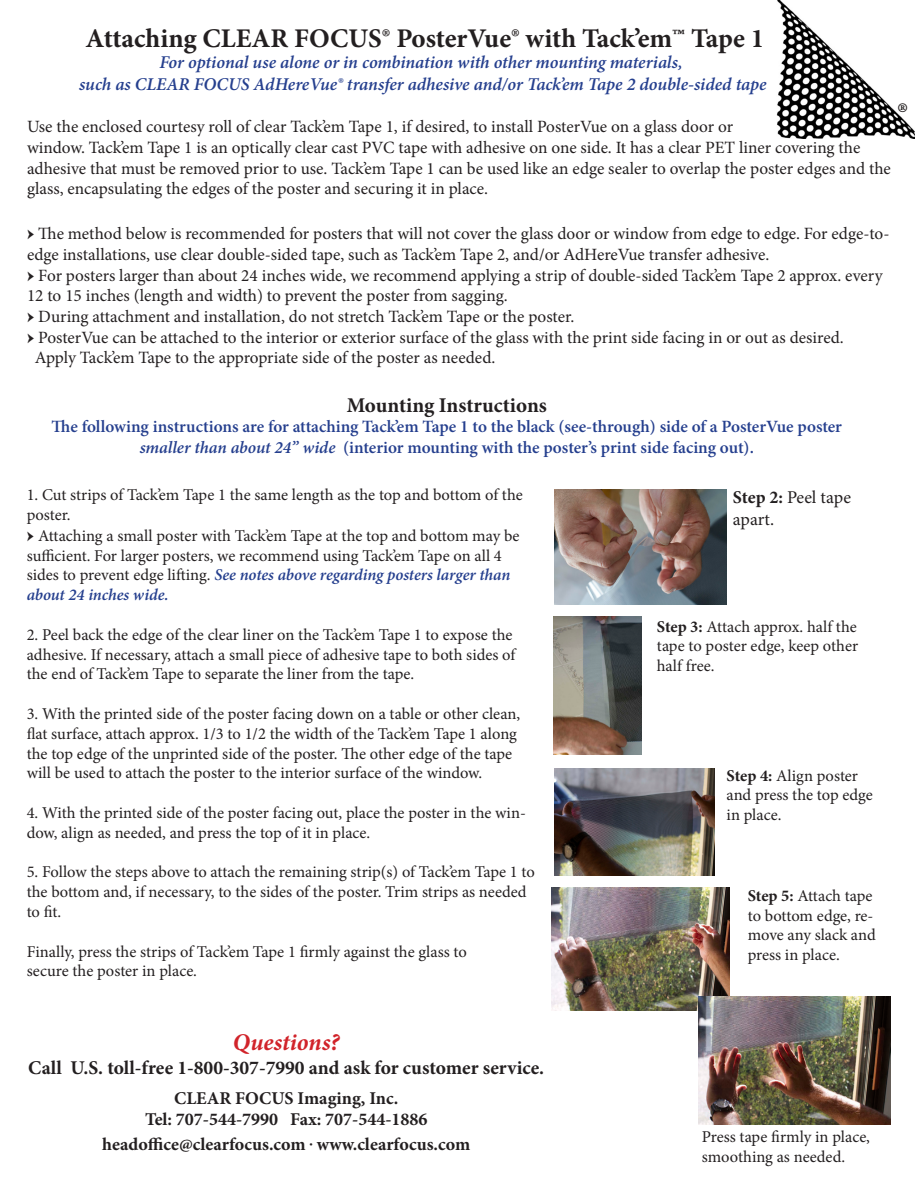
<style>
.page{position:relative;width:918px;height:1188px;background:#fff}
.page>*{position:absolute;margin:0;border:0;box-sizing:border-box;transform-origin:0 0}
.t1{font:34.5px "Minion Pro";color:#231f20}
.t2{font:700 27px "Minion Pro";color:#231f20}
.t3{font:italic 700 24px "Minion Pro";letter-spacing:.005em;color:#d1232a}
.t4{font:700 21px "Minion Pro";letter-spacing:-.005em;color:#231f20}
.t5{font:700 19.5px "Minion Pro";color:#231f20}
.t6{font:italic 600 18px/21.6px "Minion Pro";letter-spacing:-.005em;color:#253f8e;text-align:center}
.t7{font:700 18px "Minion Pro";color:#231f20}
.t8{font:18px/21.6px "Minion Pro";color:#231f20}
.t9{font:17.25px/20.7px "Minion Pro";color:#231f20}
.t10{font:600 17.25px/20.7px "Minion Pro";color:#253f8e;text-align:center}
.t11{font:16.5px/19.8px "Minion Pro";color:#231f20}
.s1{font-style:italic}
.s2{font-size:17.25px}
.s3{font-weight:600;font-style:italic;color:#253f8e}
.s4{font-weight:700}
</style>
<div class="page">
<img style="left:777px;top:0;width:138px;height:138px">
<img style="left:554px;top:489px;width:173px;height:115px">
<img style="left:553px;top:617px;width:88px;height:138px">
<img style="left:554px;top:769px;width:160px;height:106px">
<img style="left:551px;top:888px;width:179px;height:122px">
<img style="left:699px;top:996px;width:192px;height:128px">
<p class="t2" style="left:86px;top:19px;width:680px">Attaching CLEAR FOCUS® PosterVue® with Tack’em™ Tape 1</p>
<p class="t6" style="left:79px;top:51px;width:689px">For optional use alone or in combination with other mounting materials,<br>such as CLEAR FOCUS AdHereVue® transfer adhesive and/or Tack’em Tape 2 double-sided tape</p>
<p class="t9" style="left:27px;top:116px;width:865px">Use the enclosed courtesy roll of clear Tack’em Tape 1, if desired, to install PosterVue on a glass door or<br>window. Tack’em Tape 1 is an optically clear cast PVC tape with adhesive on one side. It has a clear PET liner covering the adhesive that must be removed prior to use. Tack’em Tape 1 can be used like an edge sealer to overlap the poster edges and the glass, encapsulating the edges of the poster and securing it in place.</p>
<p class="t9" style="left:27px;top:223px;width:864px">→ The method below is recommended for posters that will not cover the glass door or window from edge to edge. For edge-to&shy;edge installations, use clear double-sided tape, such as Tack’em Tape 2, and/or AdHereVue transfer adhesive.</p>
<p class="t9" style="left:27px;top:265px;width:857px">→ For posters larger than about 24 inches wide, we recommend applying a strip of double-sided Tack’em Tape 2 approx. every<br>12 to 15 inches (length and width) to prevent the poster from sagging.</p>
<p class="t9" style="left:27px;top:306px;width:549px">→ During attachment and installation, do not stretch Tack’em Tape or the poster.</p>
<p class="t9" style="left:27px;top:327px;width:818px">→ PosterVue can be attached to the interior or exterior surface of the glass with the print side facing in or out as desired.</p>
<p class="t9" style="left:35px;top:348px;width:462px">Apply Tack’em Tape to the appropriate side of the poster as needed.</p>
<p class="t1" style="left:897px;top:92px;width:13px">®</p>
<p class="t4" style="left:347px;top:390px;width:202px">Mounting Instructions</p>
<p class="t10" style="left:52px;top:416px;width:792px">The following instructions are for attaching Tack’em Tape 1 to the black (see-through) side of a PosterVue poster <span class="s1">smaller than about 24” wide</span> (interior mounting with the poster’s print side facing out).</p>
<p class="t11" style="left:27px;top:485px;width:498px">1. Cut strips of Tack’em Tape 1 the same length as the top and bottom of the poster.</p>
<p class="t11" style="left:27px;top:526px;width:494px"><span class="s2">→</span> Attaching a small poster with Tack’em Tape at the top and bottom may be sufficient. For larger posters, we recommend using Tack’em Tape on all 4 sides to prevent edge lifting. <span class="s3">See notes above regarding posters larger than about 24 inches wide.</span></p>
<p class="t11" style="left:27px;top:625px;width:490px">2. Peel back the edge of the clear liner on the Tack’em Tape 1 to expose the adhesive. If necessary, attach a small piece of adhesive tape to both sides of the end of Tack’em Tape to separate the liner from the tape.</p>
<p class="t11" style="left:27px;top:704px;width:495px">3. With the printed side of the poster facing down on a table or other clean, flat surface, attach approx. 1/3 to 1/2 the width of the Tack’em Tape 1 along the top edge of the unprinted side of the poster. The other edge of the tape will be used to attach the poster to the interior surface of the window.</p>
<p class="t11" style="left:27px;top:803px;width:501px">4. With the printed side of the poster facing out, place the poster in the win&shy;dow, align as needed, and press the top of it in place.</p>
<p class="t11" style="left:27px;top:862px;width:510px">5. Follow the steps above to attach the remaining strip(s) of Tack’em Tape 1 to the bottom and, if necessary, to the sides of the poster. Trim strips as needed to fit.</p>
<p class="t11" style="left:27px;top:941px;width:442px">Finally, press the strips of Tack’em Tape 1 firmly against the glass to</p>
<p class="t11" style="left:27px;top:961px;width:172px">secure the poster in place.</p>
<p class="t3" style="left:233px;top:1025px;width:108px">Questions?</p>
<p class="t5" style="left:28px;top:1054px;width:517px">Call U.S. toll-free 1-800-307-7990 and ask for customer service.</p>
<p class="t7" style="left:174px;top:1085px;width:226px">CLEAR FOCUS Imaging, Inc.</p>
<p class="t7" style="left:145px;top:1107px;width:284px">Tel: 707-544-7990 Fax: 707-544-1886</p>
<p class="t7" style="left:102px;top:1132px;width:369px">headoffice@clearfocus.com . www.clearfocus.com</p>
<p class="t8" style="left:733px;top:487px;width:120px"><span class="s4">Step 2:</span> Peel tape apart.</p>
<p class="t11" style="left:657px;top:617px;width:203px;text-align:justify"><span class="s4">Step 3:</span> Attach approx. half the tape to poster edge, keep other half free.</p>
<p class="t11" style="left:727px;top:766px;width:148px"><span class="s4">Step 4:</span> Align poster and press the top edge in place.</p>
<p class="t11" style="left:748px;top:886px;width:129px"><span class="s4">Step 5:</span> Attach tape to bottom edge, re&shy;move any slack and press in place.</p>
<p class="t11" style="left:702px;top:1127px;width:170px">Press tape firmly in place, smoothing as needed.</p>
</div>
